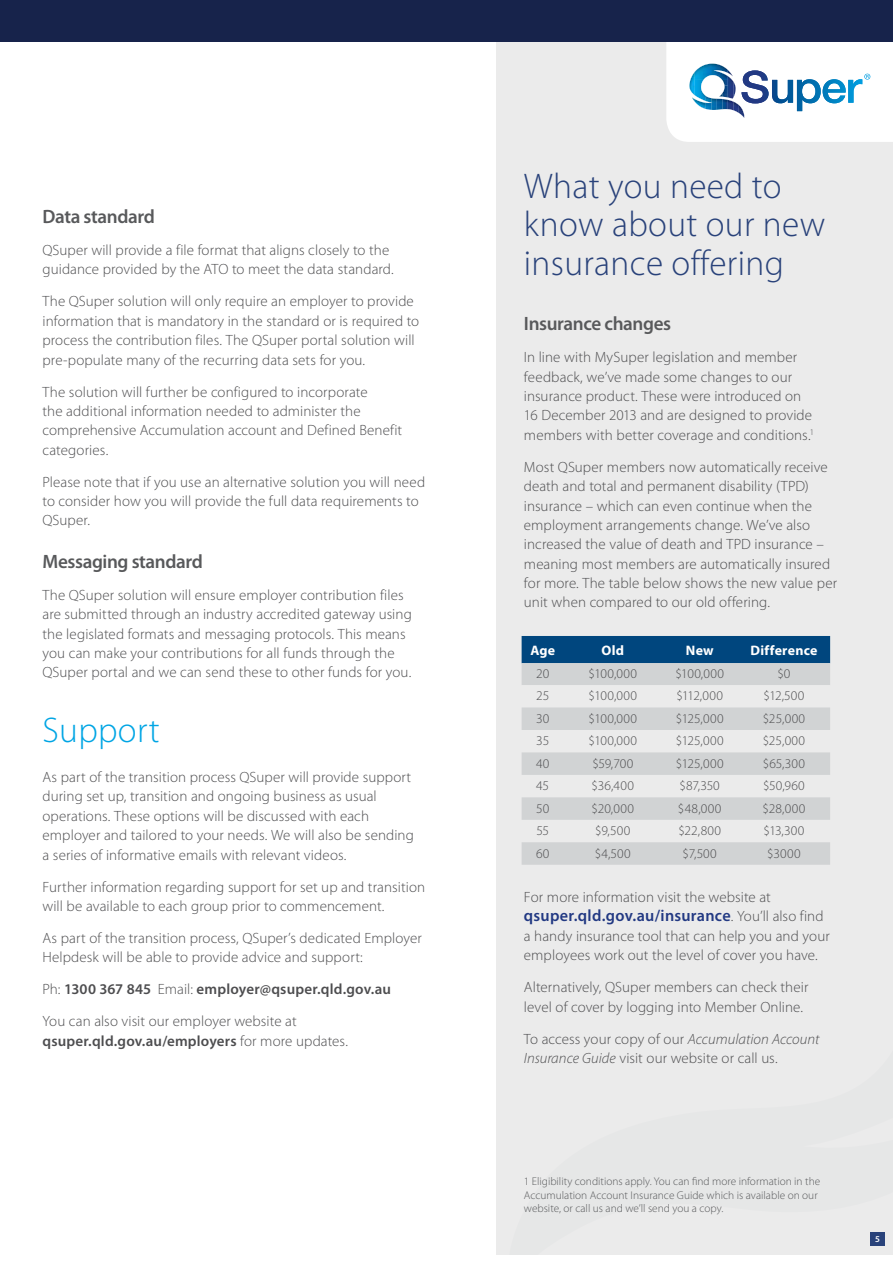
<style>
.page{position:relative;width:893px;height:1263px;background:#fff}
.page>*{position:absolute;margin:0;border:0;box-sizing:border-box;transform-origin:0 0}
.t1{font:300 35.7px/38.7px "Myriad Pro";letter-spacing:.01em;color:#29427a}
.t2{font:300 35.7px "Myriad Pro";letter-spacing:.01em;color:#00a5e4}
.t3{font:600 19.35px "Myriad Pro";letter-spacing:-.02em;color:#58595b}
.t4{font:600 16.35px "Myriad Pro";letter-spacing:.015em;color:#223983}
.t5{font:300 14.85px/19.4px "Myriad Pro";letter-spacing:.005em;color:#4d4d4f}
.t6{font:600 14.85px "Myriad Pro";letter-spacing:.01em;color:#4d4d4f}
.t7{font:700 13.8px "Myriad Pro";letter-spacing:.02em;color:#fff}
.t8{font:300 13.35px "Myriad Pro";letter-spacing:.025em;color:#4d4d4f}
.t9{font:300 11.25px/13.5px "Myriad Pro";color:#58595b}
.t10{font:600 9px "Myriad Pro";color:#fff}
.s1{font-weight:600}
.s2{font-weight:300}
.s3{font-weight:300;font-size:14.85px;color:#4d4d4f}
.s4{font-style:italic}
</style>
<div class="page">
<div style="left:496px;top:0;width:397px;height:1254px;background:#ebebeb"></div>
<div style="left:870px;top:1232px;width:14px;height:14px;background:#29427a"></div>
<div style="left:522px;top:636px;width:308px;height:27px;background:#00467e"></div>
<svg style="left:522px;top:663px;width:308px;height:202px;fill:#d1d3d4"></svg>
<svg style="left:666px;top:42px;width:227px;height:100px;background:#dfebf3"></svg>
<div style="left:0;top:0;width:893px;height:42px;background:#17234b"></div>
<p class="t3" style="left:43px;top:204px;width:114px">data standard</p>
<p class="t5" style="left:43px;top:240px;width:353px">QSuper will provide a file format that aligns closely to the guidance provided by the ATO to meet the data standard.</p>
<p class="t5" style="left:43px;top:292px;width:378px">The QSuper solution will only require an employer to provide information that is mandatory in the standard or is required to process the contribution files. The QSuper portal solution will pre-populate many of the recurring data sets for you.</p>
<p class="t5" style="left:43px;top:382px;width:361px">The solution will further be configured to incorporate<br>the additional information needed to administer the comprehensive Accumulation account and Defined Benefit categories.</p>
<p class="t5" style="left:43px;top:472px;width:384px">Please note that if you use an alternative solution you will need to consider how you will provide the full data requirements to<br>QSuper.</p>
<p class="t3" style="left:43px;top:549px;width:162px">Messaging standard</p>
<p class="t5" style="left:43px;top:585px;width:371px">The QSuper solution will ensure employer contribution files are submitted through an industry accredited gateway using the legislated formats and messaging protocols. This means you can make your contributions for all funds through the QSuper portal and we can send these to other funds for you.</p>
<p class="t2" style="left:43px;top:708px;width:119px">Support</p>
<p class="t5" style="left:43px;top:767px;width:373px">As part of the transition process QSuper will provide support during set up, transition and ongoing business as usual operations. These options will be discussed with each employer and tailored to your needs. We will also be sending a series of informative emails with relevant videos.</p>
<p class="t5" style="left:43px;top:877px;width:384px">Further information regarding support for set up and transition will be available to each group prior to commencement.</p>
<p class="t5" style="left:43px;top:928px;width:381px">As part of the transition process, QSuper’s dedicated Employer<br>Helpdesk will be able to provide advice and support:</p>
<p class="t5" style="left:43px;top:973px;width:350px;line-height:32.1px">Ph: <span class="s1">1300 367 845</span> Email: <span class="s1">employer@qsuper.qld.gov.au<br></span>You can also visit our employer website at</p>
<p class="t6" style="left:43px;top:1031px;width:307px">qsuper.qld.gov.au/employers <span class="s2">for more updates.</span></p>
<p class="t1" style="left:524px;top:166px;width:303px">What you need to know about our new insurance offering</p>
<p class="t3" style="left:524px;top:311px;width:149px">Insurance changes</p>
<p class="t5" style="left:524px;top:347px;width:292px">In line with MySuper legislation and member feedback, we’ve made some changes to our insurance product. These were introduced on 16 December 2013 and are designed to provide members with better coverage and conditions.<sup>1</sup></p>
<p class="t5" style="left:524px;top:457px;width:315px">Most QSuper members now automatically receive death and total and permanent disability (TPD) insurance – which can even continue when the employment arrangements change. We’ve also increased the value of death and TPD insurance – meaning most members are automatically insured for more. The table below shows the new value per unit when compared to our old offering.</p>
<p class="t7" style="left:530px;top:641px;width:26px">Age</p>
<p class="t7" style="left:601px;top:641px;width:24px">Old</p>
<p class="t7" style="left:686px;top:641px;width:29px">New</p>
<p class="t7" style="left:750px;top:641px;width:69px">Difference</p>
<p class="t8" style="left:536px;top:665px;width:15px">20</p>
<p class="t8" style="left:588px;top:665px;width:50px">$100,000</p>
<p class="t8" style="left:675px;top:665px;width:50px">$100,000</p>
<p class="t8" style="left:777px;top:665px;width:15px">$0</p>
<p class="t8" style="left:536px;top:688px;width:15px">25</p>
<p class="t8" style="left:588px;top:688px;width:50px">$100,000</p>
<p class="t8" style="left:676px;top:688px;width:48px">$112,000</p>
<p class="t8" style="left:763px;top:688px;width:42px">$12,500</p>
<p class="t8" style="left:536px;top:710px;width:15px">30</p>
<p class="t8" style="left:588px;top:710px;width:50px">$100,000</p>
<p class="t8" style="left:676px;top:710px;width:49px">$125,000</p>
<p class="t8" style="left:763px;top:710px;width:44px">$25,000</p>
<p class="t8" style="left:536px;top:733px;width:14px">35</p>
<p class="t8" style="left:588px;top:733px;width:50px">$100,000</p>
<p class="t8" style="left:676px;top:733px;width:49px">$125,000</p>
<p class="t8" style="left:763px;top:733px;width:44px">$25,000</p>
<p class="t8" style="left:536px;top:755px;width:15px">40</p>
<p class="t8" style="left:592px;top:755px;width:42px">$59,700</p>
<p class="t8" style="left:676px;top:755px;width:49px">$125,000</p>
<p class="t8" style="left:763px;top:755px;width:44px">$65,300</p>
<p class="t8" style="left:536px;top:778px;width:14px">45</p>
<p class="t8" style="left:591px;top:778px;width:44px">$36,400</p>
<p class="t8" style="left:680px;top:778px;width:42px">$87,350</p>
<p class="t8" style="left:763px;top:778px;width:43px">$50,960</p>
<p class="t8" style="left:536px;top:800px;width:15px">50</p>
<p class="t8" style="left:591px;top:800px;width:44px">$20,000</p>
<p class="t8" style="left:678px;top:800px;width:45px">$48,000</p>
<p class="t8" style="left:763px;top:800px;width:44px">$28,000</p>
<p class="t8" style="left:536px;top:823px;width:14px">55</p>
<p class="t8" style="left:595px;top:823px;width:36px">$9,500</p>
<p class="t8" style="left:678px;top:823px;width:44px">$22,800</p>
<p class="t8" style="left:763px;top:823px;width:43px">$13,300</p>
<p class="t8" style="left:536px;top:845px;width:15px">60</p>
<p class="t8" style="left:595px;top:845px;width:37px">$4,500</p>
<p class="t8" style="left:683px;top:845px;width:36px">$7,500</p>
<p class="t8" style="left:767px;top:845px;width:35px">$3000</p>
<p class="t5" style="left:524px;top:887px;width:248px">For more information visit the website at</p>
<p class="t4" style="left:524px;top:905px;width:301px">qsuper.qld.gov.au/insurance<span class="s3">. You’ll also find</span></p>
<p class="t5" style="left:524px;top:926px;width:307px">a handy insurance tool that can help you and your employees work out the level of cover you have.</p>
<p class="t5" style="left:524px;top:977px;width:286px">Alternatively, QSuper members can check their level of cover by logging into Member Online.</p>
<p class="t5" style="left:524px;top:1029px;width:297px">To access your copy of our <span class="s4">Accumulation Account<br>Insurance Guide</span> visit our website or call us.</p>
<p class="t9" style="left:524px;top:1175px;width:298px">1 Eligibility conditions apply. You can find more information in the<br>Accumulation Account Insurance Guide which is available on our website, or call us and we’ll send you a copy.</p>
<p class="t10" style="left:875px;top:1233px;width:6px">5</p>
</div>
